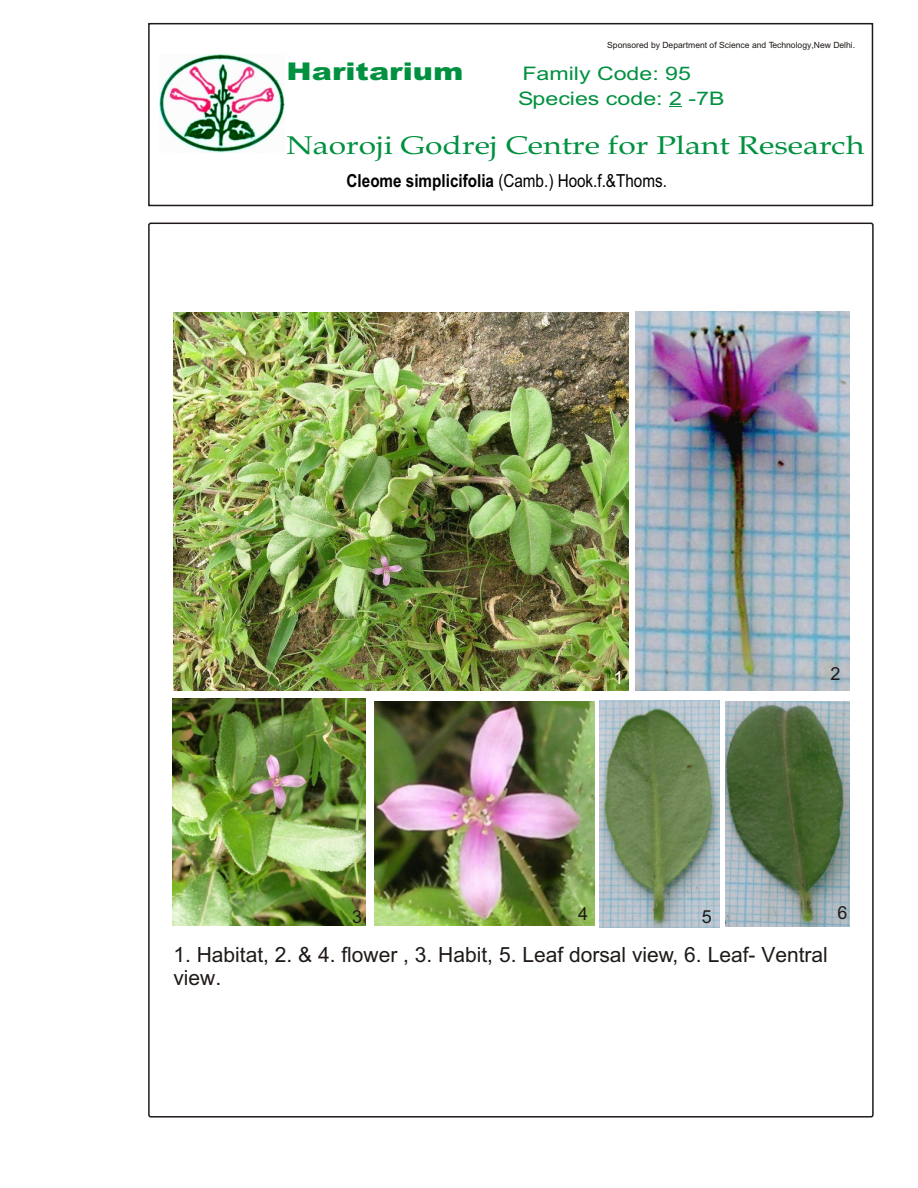
<style>
.page{position:relative;width:918px;height:1188px;background:#fff}
.page>*{position:absolute;margin:0;border:0;box-sizing:border-box;transform-origin:0 0}
.t1{font:25.65px "Book Antiqua";color:#009140;scale:1.24 1}
.t2{font:900 24.45px "Arial";color:#009140;scale:1.24 1}
.t3{font:21px/23.4px "Arial";color:#1f1a17}
.t4{font:18.6px/24.5px "Arial";color:#009140;scale:1.24 1}
.t5{font:18px "Arial";color:#000;scale:.85 1}
.t6{font:18px "Arial";color:#1f1a17}
.t7{font:18px "Arial";color:#fff}
.t8{font:8.55px "Arial";color:#1f1a17}
.s1{font-weight:700}
</style>
<div class="page">
<img style="left:173px;top:313px;width:456px;height:378px">
<img style="left:173px;top:698px;width:192px;height:227px">
<img style="left:374px;top:701px;width:220px;height:224px">
<img style="left:635px;top:312px;width:214px;height:379px">
<img style="left:725px;top:701px;width:124px;height:225px">
<img style="left:599px;top:700px;width:120px;height:227px">
<svg style="left:669px;top:106px;width:13px;height:1px"></svg>
<img style="left:160px;top:55px;width:124px;height:97px">
<div style="left:148px;top:23px;width:725px;height:183px;border:2px solid #1f1a17"></div>
<p class="t8" style="left:607px;top:42px;width:250px">Sponsored by Department of Science and Technology,New Delhi.</p>
<p class="t2" style="left:287px;top:63px;width:144px">Haritarium</p>
<p class="t4" style="left:518px;top:63px;width:168px">Family Code: 95<br>Species code: 2 -7B</p>
<p class="t1" style="left:287px;top:136px;width:467px">Naoroji Godrej Centre for Plant Research</p>
<p class="t5" style="left:347px;top:174px;width:378px"><span class="s1">Cleome simplicifolia</span> (Camb.) Hook.f.&amp;Thoms.</p>
<p class="t7" style="left:613px;top:671px;width:12px">1</p>
<p class="t6" style="left:830px;top:667px;width:12px">2</p>
<p class="t6" style="left:352px;top:910px;width:12px">3</p>
<p class="t6" style="left:578px;top:907px;width:12px">4</p>
<p class="t6" style="left:702px;top:909px;width:12px">5</p>
<p class="t6" style="left:838px;top:906px;width:12px">6</p>
<p class="t3" style="left:173px;top:945px;width:656px">1. Habitat, 2. &amp; 4. flower , 3. Habit, 5. Leaf dorsal view, 6. Leaf- Ventral view.</p>
</div>
